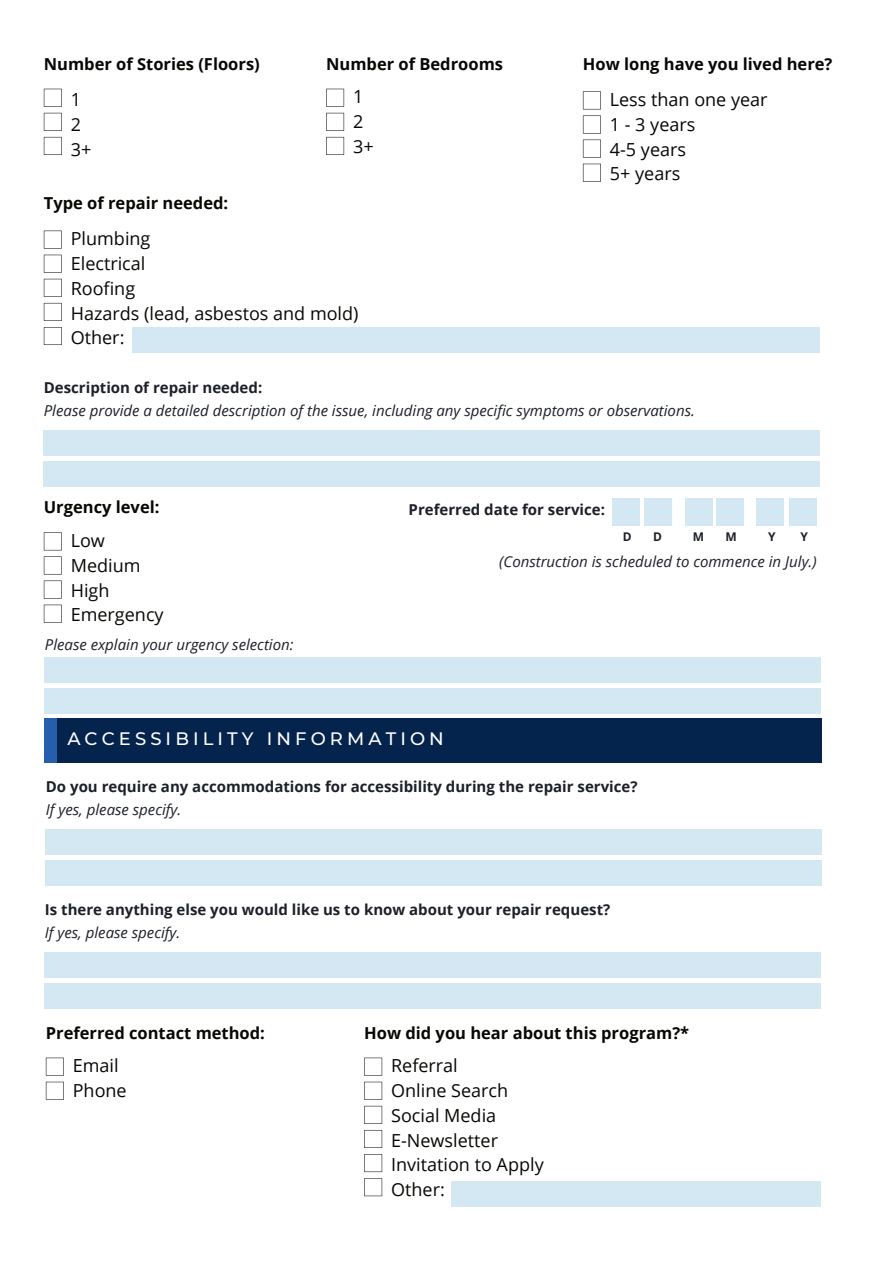
<style>
.page{position:relative;width:894px;height:1264px;background:#fff}
.page>*{position:absolute;margin:0;border:0;box-sizing:border-box;transform-origin:0 0}
.t1{font:18px/24.8px "Open Sans";color:#080704}
.t2{font:500 18px "Montserrat";letter-spacing:.23em;color:#fff}
.t3{font:700 16.5px "Open Sans";color:#080704}
.t4{font:italic 15px "Open Sans";color:#1d2028}
.t5{font:700 15px "Open Sans";color:#1d2028}
.t6{font:700 12px "Open Sans";color:#1d2028}
</style>
<div class="page">
<svg style="left:44px;top:89px;width:18px;height:18px"></svg>
<svg style="left:44px;top:113px;width:18px;height:18px"></svg>
<svg style="left:44px;top:137px;width:18px;height:18px"></svg>
<svg style="left:326px;top:89px;width:18px;height:18px"></svg>
<svg style="left:326px;top:113px;width:18px;height:18px"></svg>
<svg style="left:326px;top:137px;width:18px;height:18px"></svg>
<svg style="left:582px;top:91px;width:18px;height:18px"></svg>
<svg style="left:582px;top:115px;width:18px;height:18px"></svg>
<svg style="left:582px;top:140px;width:18px;height:18px"></svg>
<svg style="left:582px;top:164px;width:18px;height:18px"></svg>
<svg style="left:44px;top:231px;width:18px;height:18px"></svg>
<svg style="left:44px;top:255px;width:18px;height:18px"></svg>
<svg style="left:44px;top:279px;width:18px;height:18px"></svg>
<svg style="left:44px;top:303px;width:18px;height:18px"></svg>
<svg style="left:44px;top:327px;width:18px;height:18px"></svg>
<div style="left:132px;top:327px;width:687px;height:26px;background:#d4e8f4"></div>
<div style="left:44px;top:430px;width:775px;height:25px;background:#d4e8f4"></div>
<div style="left:44px;top:461px;width:775px;height:26px;background:#d4e8f4"></div>
<svg style="left:44px;top:532px;width:18px;height:18px"></svg>
<svg style="left:44px;top:556px;width:18px;height:18px"></svg>
<svg style="left:44px;top:580px;width:18px;height:18px"></svg>
<svg style="left:44px;top:604px;width:18px;height:18px"></svg>
<div style="left:611px;top:498px;width:28px;height:27px;background:#d4e8f4"></div>
<div style="left:643px;top:498px;width:28px;height:27px;background:#d4e8f4"></div>
<div style="left:684px;top:498px;width:28px;height:27px;background:#d4e8f4"></div>
<div style="left:715px;top:498px;width:28px;height:27px;background:#d4e8f4"></div>
<div style="left:756px;top:498px;width:28px;height:27px;background:#d4e8f4"></div>
<div style="left:788px;top:498px;width:28px;height:27px;background:#d4e8f4"></div>
<div style="left:44px;top:718px;width:30px;height:44px;background:#255eac"></div>
<div style="left:57px;top:718px;width:764px;height:44px;background:#04244e"></div>
<div style="left:46px;top:828px;width:775px;height:26px;background:#d4e8f4"></div>
<div style="left:46px;top:860px;width:775px;height:25px;background:#d4e8f4"></div>
<div style="left:45px;top:951px;width:775px;height:26px;background:#d4e8f4"></div>
<div style="left:45px;top:983px;width:775px;height:25px;background:#d4e8f4"></div>
<svg style="left:46px;top:1057px;width:18px;height:18px"></svg>
<svg style="left:46px;top:1081px;width:18px;height:18px"></svg>
<svg style="left:364px;top:1057px;width:18px;height:18px"></svg>
<svg style="left:364px;top:1081px;width:18px;height:18px"></svg>
<svg style="left:364px;top:1105px;width:18px;height:18px"></svg>
<svg style="left:364px;top:1130px;width:18px;height:17px"></svg>
<svg style="left:364px;top:1154px;width:18px;height:18px"></svg>
<svg style="left:364px;top:1178px;width:18px;height:18px"></svg>
<div style="left:451px;top:1180px;width:369px;height:26px;background:#d4e8f4"></div>
<div style="left:45px;top:657px;width:775px;height:25px;background:#d4e8f4"></div>
<div style="left:45px;top:688px;width:775px;height:26px;background:#d4e8f4"></div>
<p class="t3" style="left:44px;top:52px;width:217px">Number of Stories (Floors)</p>
<p class="t1" style="left:71px;top:87px;width:22px">1<br>2<br>3+</p>
<p class="t3" style="left:44px;top:191px;width:186px">Type of repair needed:</p>
<p class="t3" style="left:326px;top:52px;width:178px">Number of Bedrooms</p>
<p class="t1" style="left:353px;top:84px;width:22px">1<br>2<br>3+</p>
<p class="t1" style="left:71px;top:226px;width:289px">Plumbing<br>Electrical<br>Roofing<br>Hazards (lead, asbestos and mold)<br>Other:</p>
<p class="t3" style="left:582px;top:52px;width:251px">How long have you lived here?</p>
<p class="t1" style="left:609px;top:87px;width:159px">Less than one year<br>1 - 3 years<br>4-5 years<br>5+ years</p>
<p class="t5" style="left:44px;top:377px;width:220px">Description of repair needed:</p>
<p class="t4" style="left:44px;top:400px;width:652px">Please provide a detailed description of the issue, including any specific symptoms or observations.</p>
<p class="t3" style="left:44px;top:496px;width:117px">Urgency level:</p>
<p class="t5" style="left:408px;top:498px;width:198px">Preferred date for service:</p>
<p class="t1" style="left:71px;top:527px;width:94px">Low<br>Medium<br>High<br>Emergency</p>
<p class="t4" style="left:45px;top:634px;width:250px">Please explain your urgency selection:</p>
<p class="t6" style="left:622px;top:528px;width:10px">D</p>
<p class="t6" style="left:653px;top:528px;width:10px">D</p>
<p class="t6" style="left:692px;top:528px;width:13px">M</p>
<p class="t6" style="left:725px;top:528px;width:13px">M</p>
<p class="t6" style="left:768px;top:528px;width:9px">Y</p>
<p class="t6" style="left:800px;top:528px;width:9px">Y</p>
<p class="t4" style="left:499px;top:551px;width:319px">(Construction is scheduled to commence in July.)</p>
<p class="t2" style="left:67px;top:726px;width:378px">ACCESSIBILITY INFORMATION</p>
<p class="t5" style="left:46px;top:775px;width:593px">Do you require any accommodations for accessibility during the repair service?</p>
<p class="t4" style="left:46px;top:798px;width:137px">If yes, please specify.</p>
<p class="t5" style="left:45px;top:898px;width:567px">Is there anything else you would like us to know about your repair request?</p>
<p class="t4" style="left:45px;top:921px;width:137px">If yes, please specify.</p>
<p class="t3" style="left:46px;top:1021px;width:220px">Preferred contact method:</p>
<p class="t1" style="left:73px;top:1052px;width:55px">Email<br>Phone</p>
<p class="t3" style="left:364px;top:1021px;width:326px">How did you hear about this program?*</p>
<p class="t1" style="left:391px;top:1052px;width:154px">Referral<br>Online Search<br>Social Media<br>E-Newsletter<br>Invitation to Apply<br>Other:</p>
</div>
